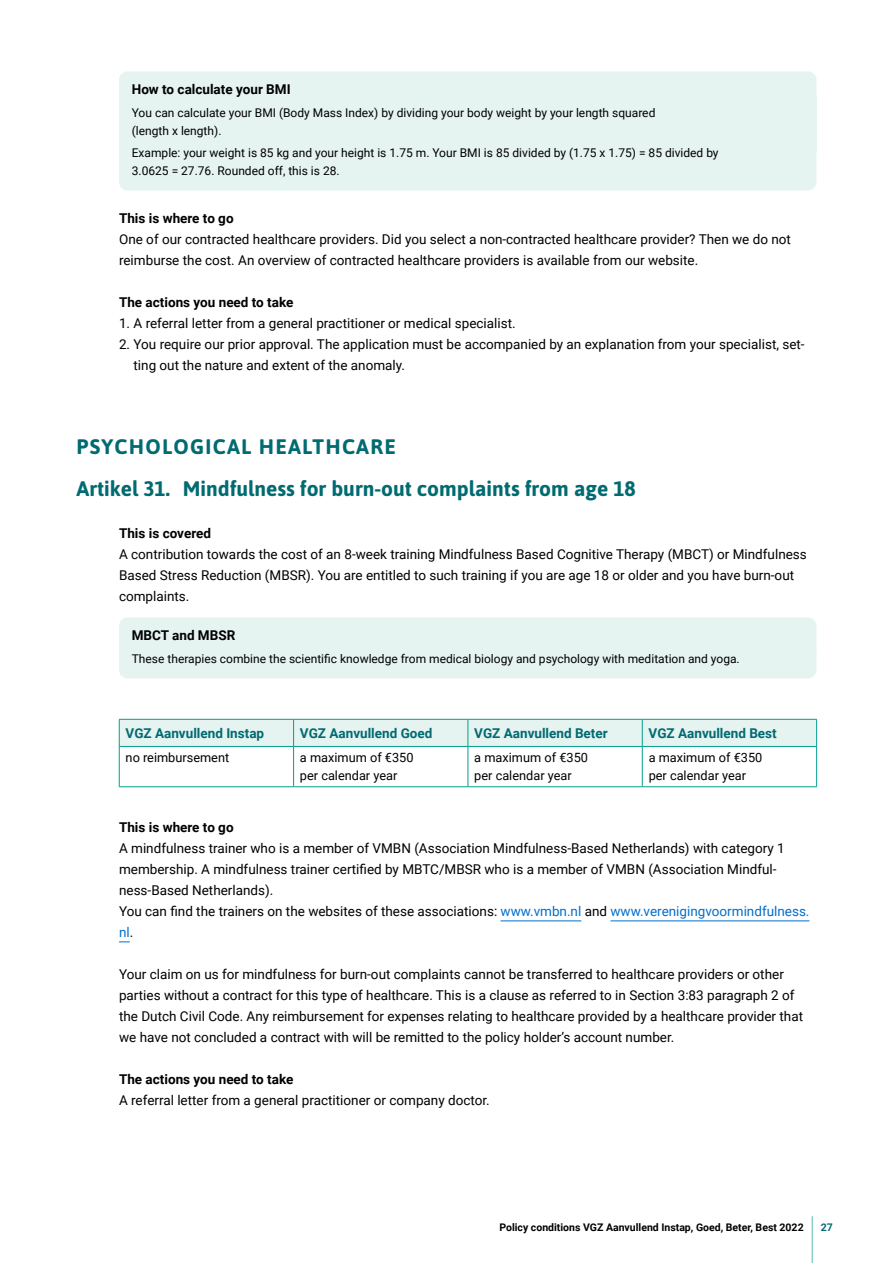
<style>
.page{position:relative;width:893px;height:1263px;background:#fff}
.page>*{position:absolute;margin:0;border:0;box-sizing:border-box;transform-origin:0 0}
.H2_kop_nummer{font:700 21px "Asap";color:#006b70}
.H1_zorgrubriek{font:700 21px "Asap";letter-spacing:.06em;color:#006b70}
.platte_tekst_insprin{font:13.5px/21px "Roboto Regular 2";color:#000}
.platte_tekst_insprin-2{font:13.5px/21px "Roboto";color:#000}
.H4_kop{font:700 13.5px "Roboto";color:#000}
.tabel_kop{font:700 13.5px "Roboto";color:#006b70}
.kader_boven{font:700 13.5px "Roboto";color:#000}
.tabel_plat{font:12.75px/18px "Roboto Regular 2";color:#000}
.kader_onder{font:12px/18px "Roboto Regular 2";color:#000}
.kader_tussen{font:12px/18px "Roboto Regular 2";color:#000}
.kader_onder-2{font:12px "Roboto";color:#000}
.t1{font:700 10.5px "Roboto";color:#000}
.t2{font:700 10.5px "Roboto";color:#006b70}
.s1{font-family:"Roboto"}
.s2{font-family:"Roboto Regular 2";color:#006fce}
.s3{font-family:"Roboto Regular 2"}
</style>
<div class="page">
<hr style="left:812px;top:1216px;width:1px;height:47px;background:#52bbb3">
<div style="left:119px;top:71px;width:697px;height:24px;background:#e5f3f1"></div>
<div style="left:119px;top:95px;width:697px;height:55px;background:#e5f3f1"></div>
<div style="left:119px;top:150px;width:697px;height:41px;background:#e5f3f1"></div>
<div style="left:119px;top:617px;width:697px;height:61px;background:#e5f3f1"></div>
<hr style="left:500px;top:921px;width:81px;height:1px;background:#006fce">
<hr style="left:610px;top:921px;width:199px;height:1px;background:#006fce">
<hr style="left:119px;top:746px;width:175px;height:1px;background:#059f8e">
<hr style="left:294px;top:746px;width:174px;height:1px;background:#059f8e">
<hr style="left:468px;top:746px;width:174px;height:1px;background:#059f8e">
<svg style="left:119px;top:719px;width:698px;height:27px;background:#dcefed"></svg>
<hr style="left:642px;top:746px;width:175px;height:1px;background:#059f8e">
<hr style="left:119px;top:747px;width:1px;height:39px;background:#059f8e">
<hr style="left:119px;top:786px;width:175px;height:1px;background:#059f8e">
<hr style="left:293px;top:747px;width:1px;height:39px;background:#059f8e">
<hr style="left:294px;top:786px;width:174px;height:1px;background:#059f8e">
<hr style="left:468px;top:747px;width:1px;height:39px;background:#059f8e">
<hr style="left:468px;top:786px;width:174px;height:1px;background:#059f8e">
<hr style="left:642px;top:747px;width:1px;height:39px;background:#059f8e">
<hr style="left:816px;top:747px;width:1px;height:39px;background:#059f8e">
<hr style="left:642px;top:786px;width:175px;height:1px;background:#059f8e">
<p class="kader_boven" style="left:132px;top:80px;width:160px">How to calculate your BMI</p>
<p class="kader_tussen" style="left:132px;top:103px;width:525px">You can calculate your BMI (Body Mass Index) by dividing your body weight by your length squared (length x length).</p>
<p class="kader_onder" style="left:132px;top:143px;width:588px">Example: your weight is 85 kg and your height is 1.75 m. Your BMI is 85 divided by (1.75 x 1.75) = 85 divided by<br>3.0625 = 27.76. Rounded off, this is 28.</p>
<p class="H4_kop" style="left:119px;top:209px;width:116px">This is where to go</p>
<p class="platte_tekst_insprin" style="left:119px;top:228px;width:673px">One of our contracted healthcare providers. Did you select a non-contracted healthcare provider? Then we do not reimburse the cost. An overview of contracted healthcare providers is available from our website.</p>
<p class="H4_kop" style="left:119px;top:293px;width:176px">The actions you need to take</p>
<p class="platte_tekst_insprin" style="left:119px;top:312px;width:398px">1. A referral letter from a general practitioner or medical specialist.</p>
<p class="platte_tekst_insprin" style="left:134px;top:333px;width:673px;text-indent:-14px">2. You require our prior approval. The application must be accompanied by an explanation from your specialist, set&shy;ting out the nature and extent of the anomaly.</p>
<p class="H1_zorgrubriek" style="left:77px;top:432px;width:321px">PSYCHOLOGICAL HEALTHCARE</p>
<h2 class="H2_kop_nummer" style="left:77px;top:474px;width:561px">Artikel 31. Mindfulness for burn-out complaints from age 18</h2>
<p class="H4_kop" style="left:119px;top:524px;width:93px">This is covered</p>
<p class="platte_tekst_insprin" style="left:119px;top:543px;width:689px">A contribution towards the cost of an 8-week training Mindfulness Based Cognitive Therapy (MBCT) or Mindfulness<br>Based Stress Reduction (MBSR). You are entitled to such training if you are age 18 or older and you have burn-out complaints.</p>
<p class="kader_boven" style="left:132px;top:626px;width:105px">MBCT and MBSR</p>
<p class="kader_onder-2" style="left:132px;top:650px;width:609px">These therapies combine the scientific knowledge from medical biology and psychology with meditation and yoga.</p>
<p class="tabel_kop" style="left:126px;top:724px;width:140px">VGZ Aanvullend Instap</p>
<p class="tabel_kop" style="left:300px;top:724px;width:134px">VGZ Aanvullend Goed</p>
<p class="tabel_kop" style="left:474px;top:724px;width:135px">VGZ Aanvullend Beter</p>
<p class="tabel_kop" style="left:649px;top:724px;width:130px">VGZ Aanvullend Best</p>
<p class="tabel_plat" style="left:126px;top:748px;width:105px">no reimbursement</p>
<p class="tabel_plat" style="left:300px;top:748px;width:115px">a maximum of €350 per calendar year</p>
<p class="tabel_plat" style="left:474px;top:748px;width:115px">a maximum of €350 per calendar year</p>
<p class="tabel_plat" style="left:649px;top:748px;width:115px">a maximum of €350 per calendar year</p>
<p class="H4_kop" style="left:119px;top:818px;width:116px">This is where to go</p>
<p class="platte_tekst_insprin" style="left:119px;top:837px;width:667px">A mindfulness trainer who is a member of VMBN (Association Mindfulness-Based Netherlands) with category 1 <span class="s1">membership. A mindfulness trainer certified by MBTC/MBSR who is a member of VMBN (Association Mindful&shy;</span>ness-Based Netherlands).</p>
<p class="platte_tekst_insprin-2" style="left:119px;top:901px;width:692px">You can find the trainers on the websites of these associations: <span class="s2">www.vmbn.nl</span> <span class="s3">and</span> <span class="s2">www.verenigingvoormindfulness. nl</span><span class="s3">.</span></p>
<p class="platte_tekst_insprin" style="left:119px;top:964px;width:685px">Your claim on us for mindfulness for burn-out complaints cannot be transferred to healthcare providers or other parties without a contract for this type of healthcare. This is a clause as referred to in Section 3:83 paragraph 2 of the Dutch Civil Code. Any reimbursement for expenses relating to healthcare provided by a healthcare provider that we have not concluded a contract with will be remitted to the policy holder’s account number.</p>
<p class="H4_kop" style="left:119px;top:1070px;width:176px">The actions you need to take</p>
<p class="platte_tekst_insprin" style="left:119px;top:1090px;width:372px">A referral letter from a general practitioner or company doctor.</p>
<p class="t1" style="left:499px;top:1220px;width:306px">Policy conditions VGZ Aanvullend Instap, Goed, Beter, Best 2022</p>
<p class="t2" style="left:821px;top:1220px;width:14px">27</p>
</div>
